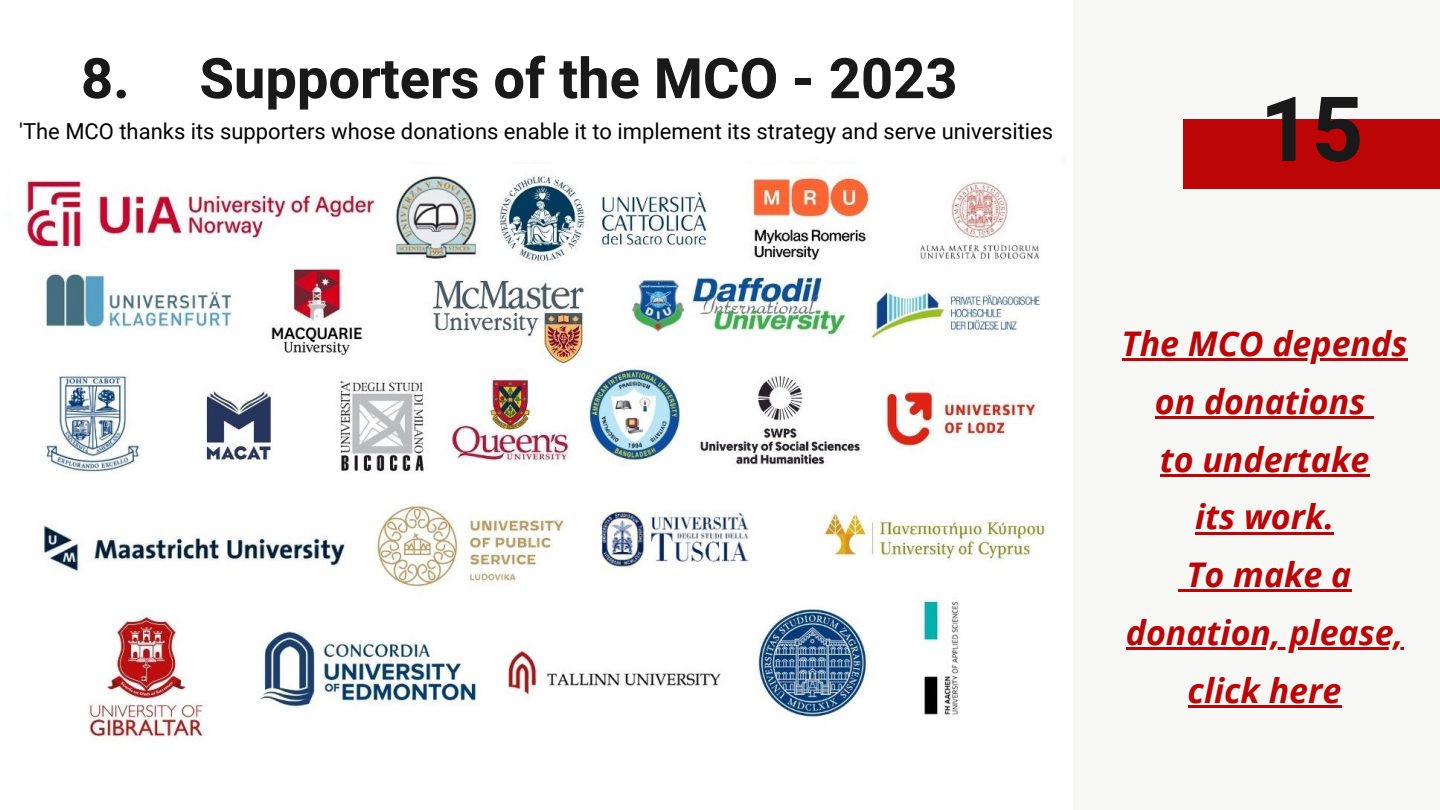
<style>
.page{position:relative;width:1440px;height:810px;background:#f8f8f6}
.page>*{position:absolute;margin:0;border:0;box-sizing:border-box;transform-origin:0 0}
.t1{font:700 90px "Heebo";color:#191919}
.t2{font:700 56px "Heebo";color:#191919}
.t3{font:italic 700 34px/57.8px "Open Sans";color:#bb0506;text-align:center}
.t4{font:22px "Roboto";color:#000}
</style>
<div class="page">
<div style="left:1183px;top:119px;width:257px;height:70px;background:#bb0506"></div>
<div style="left:0;top:0;width:1072px;height:810px;background:#fff"></div>
<img style="left:25px;top:174px;width:1022px;height:566px">
<hr style="left:1122px;top:358px;width:285px;height:3px;background:#bb0506">
<hr style="left:1155px;top:416px;width:210px;height:3px;background:#bb0506">
<svg style="left:1365px;top:416px;width:9px;height:3px"></svg>
<hr style="left:1160px;top:474px;width:209px;height:3px;background:#bb0506">
<hr style="left:1195px;top:532px;width:139px;height:3px;background:#bb0506">
<svg style="left:1178px;top:589px;width:8px;height:3px"></svg>
<hr style="left:1186px;top:589px;width:165px;height:3px;background:#bb0506">
<hr style="left:1126px;top:647px;width:277px;height:3px;background:#bb0506">
<hr style="left:1188px;top:705px;width:154px;height:3px;background:#bb0506">
<p class="t2" style="left:81px;top:40px;width:878px">8. Supporters of the MCO - 2023</p>
<p class="t4" style="left:19px;top:118px;width:1036px">'The MCO thanks its supporters whose donations enable it to implement its strategy and serve universities</p>
<p class="t1" style="left:1260px;top:67px;width:105px">15</p>
<p class="t3" style="left:1122px;top:314px;width:287px">The MCO depends on donations</p>
<p class="t3" style="left:1160px;top:430px;width:211px">to undertake</p>
<p class="t3" style="left:1195px;top:487px;width:140px">its work.</p>
<p class="t3" style="left:1126px;top:545px;width:279px">To make a donation, please, click here</p>
</div>
